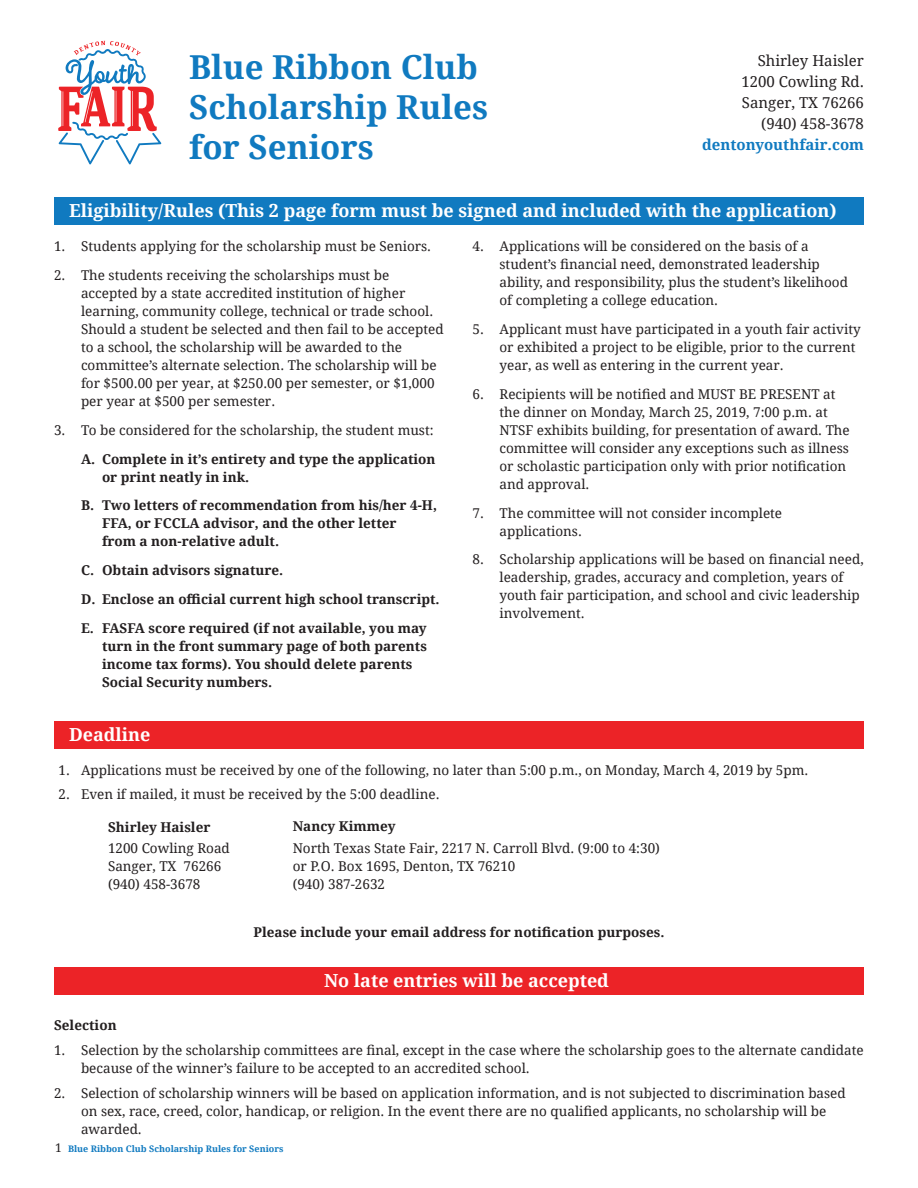
<style>
.page{position:relative;width:918px;height:1188px;background:#fff}
.page>*{position:absolute;margin:0;border:0;box-sizing:border-box;transform-origin:0 0}
.t1{font:700 33px/39.6px "Droid Serif";color:#107ac0}
.t2{font:700 18px "Droid Serif";color:#fff}
.t3{font:15px "Droid Serif";color:#231f20}
.t4{font:700 15px "Droid Serif";color:#107ac0}
.t5{font:13.5px/18px "Droid Serif";color:#231f20}
.t6{font:700 13.5px/18px "Droid Serif";color:#231f20}
.t7{font:700 9px "Droid Serif";color:#107ac0}
.s1{font-weight:400;font-size:12px;color:#231f20}
</style>
<div class="page">
<svg style="left:58px;top:40px;width:104px;height:125px"></svg>
<div style="left:54px;top:197px;width:810px;height:28px;background:#107ac0"></div>
<div style="left:54px;top:721px;width:810px;height:28px;background:#ec2327"></div>
<div style="left:54px;top:967px;width:810px;height:28px;background:#ec2327"></div>
<h1 class="t1" style="left:189px;top:47px;width:301px">Blue Ribbon Club<br>Scholarship Rules for Seniors</h1>
<p class="t3" style="left:758px;top:50px;width:108px">Shirley Haisler</p>
<p class="t3" style="left:741px;top:71px;width:124px">1200 Cowling Rd.</p>
<p class="t3" style="left:742px;top:92px;width:124px">Sanger, TX 76266</p>
<p class="t3" style="left:761px;top:113px;width:104px">(940) 458-3678</p>
<p class="t4" style="left:702px;top:134px;width:163px">dentonyouthfair.com</p>
<p class="t2" style="left:69px;top:198px;width:769px">Eligibility/Rules (This 2 page form must be signed and included with the application)</p>
<p class="t5" style="left:54px;top:237px;width:379px">1. Students applying for the scholarship must be Seniors.</p>
<p class="t5" style="left:81px;top:266px;width:364px;text-indent:-27px">2. The students receiving the scholarships must be accepted by a state accredited institution of higher learning, community college, technical or trade school.<br>Should a student be selected and then fail to be accepted to a school, the scholarship will be awarded to the committee’s alternate selection. The scholarship will be for $500.00 per year, at $250.00 per semester, or $1,000 per year at $500 per semester.</p>
<p class="t5" style="left:54px;top:421px;width:381px">3. To be considered for the scholarship, the student must:</p>
<p class="t6" style="left:102px;top:449px;width:335px;text-indent:-21px">A. Complete in it’s entirety and type the application or print neatly in ink.</p>
<p class="t6" style="left:102px;top:496px;width:336px;text-indent:-21px">B. Two letters of recommendation from his/her 4-H,<br>FFA, or FCCLA advisor, and the other letter<br>from a non-relative adult.</p>
<p class="t6" style="left:81px;top:561px;width:204px">C. Obtain advisors signature.</p>
<p class="t6" style="left:81px;top:590px;width:360px">D. Enclose an official current high school transcript.</p>
<p class="t6" style="left:102px;top:619px;width:326px;text-indent:-21px">E. FASFA score required (if not available, you may turn in the front summary page of both parents income tax forms). You should delete parents Social Security numbers.</p>
<p class="t5" style="left:500px;top:237px;width:350px;text-indent:-27px">4. Applications will be considered on the basis of a student’s financial need, demonstrated leadership ability, and responsibility, plus the student’s likelihood of completing a college education.</p>
<p class="t5" style="left:500px;top:320px;width:363px;text-indent:-27px">5. Applicant must have participated in a youth fair activity or exhibited a project to be eligible, prior to the current year, as well as entering in the current year.</p>
<p class="t5" style="left:500px;top:385px;width:352px;text-indent:-27px">6. Recipients will be notified and MUST BE PRESENT at the dinner on Monday, March 25, 2019, 7:00 p.m. at NTSF exhibits building, for presentation of award. The committee will consider any exceptions such as illness or scholastic participation only with prior notification and approval.</p>
<p class="t5" style="left:500px;top:503px;width:284px;text-indent:-27px">7. The committee will not consider incomplete applications.</p>
<p class="t5" style="left:500px;top:550px;width:366px;text-indent:-27px">8. Scholarship applications will be based on financial need, leadership, grades, accuracy and completion, years of youth fair participation, and school and civic leadership involvement.</p>
<p class="t2" style="left:69px;top:722px;width:83px">Deadline</p>
<p class="t5" style="left:58px;top:760px;width:751px">1. Applications must be received by one of the following, no later than 5:00 p.m., on Monday, March 4, 2019 by 5pm.</p>
<p class="t5" style="left:58px;top:785px;width:383px">2. Even if mailed, it must be received by the 5:00 deadline.</p>
<p class="t6" style="left:108px;top:817px;width:104px">Shirley Haisler</p>
<p class="t5" style="left:108px;top:839px;width:123px">1200 Cowling Road<br>Sanger, TX 76266 (940) 458-3678</p>
<p class="t6" style="left:293px;top:817px;width:104px">Nancy Kimmey</p>
<p class="t5" style="left:293px;top:838px;width:369px">North Texas State Fair, 2217 N. Carroll Blvd. (9:00 to 4:30) or P.O. Box 1695, Denton, TX 76210<br>(940) 387-2632</p>
<p class="t6" style="left:254px;top:923px;width:412px">Please include your email address for notification purposes.</p>
<p class="t2" style="left:324px;top:968px;width:286px">No late entries will be accepted</p>
<p class="t6" style="left:54px;top:1016px;width:64px">Selection</p>
<p class="t5" style="left:81px;top:1041px;width:784px;text-indent:-27px">1. Selection by the scholarship committees are final, except in the case where the scholarship goes to the alternate candidate because of the winner’s failure to be accepted to an accredited school.</p>
<p class="t5" style="left:81px;top:1083px;width:766px;text-indent:-27px">2. Selection of scholarship winners will be based on application information, and is not subjected to discrimination based on sex, race, creed, color, handicap, or religion. In the event there are no qualified applicants, no scholarship will be awarded.</p>
<p class="t7" style="left:55px;top:1142px;width:230px"><span class="s1">1</span> Blue Ribbon Club Scholarship Rules for Seniors</p>
</div>
